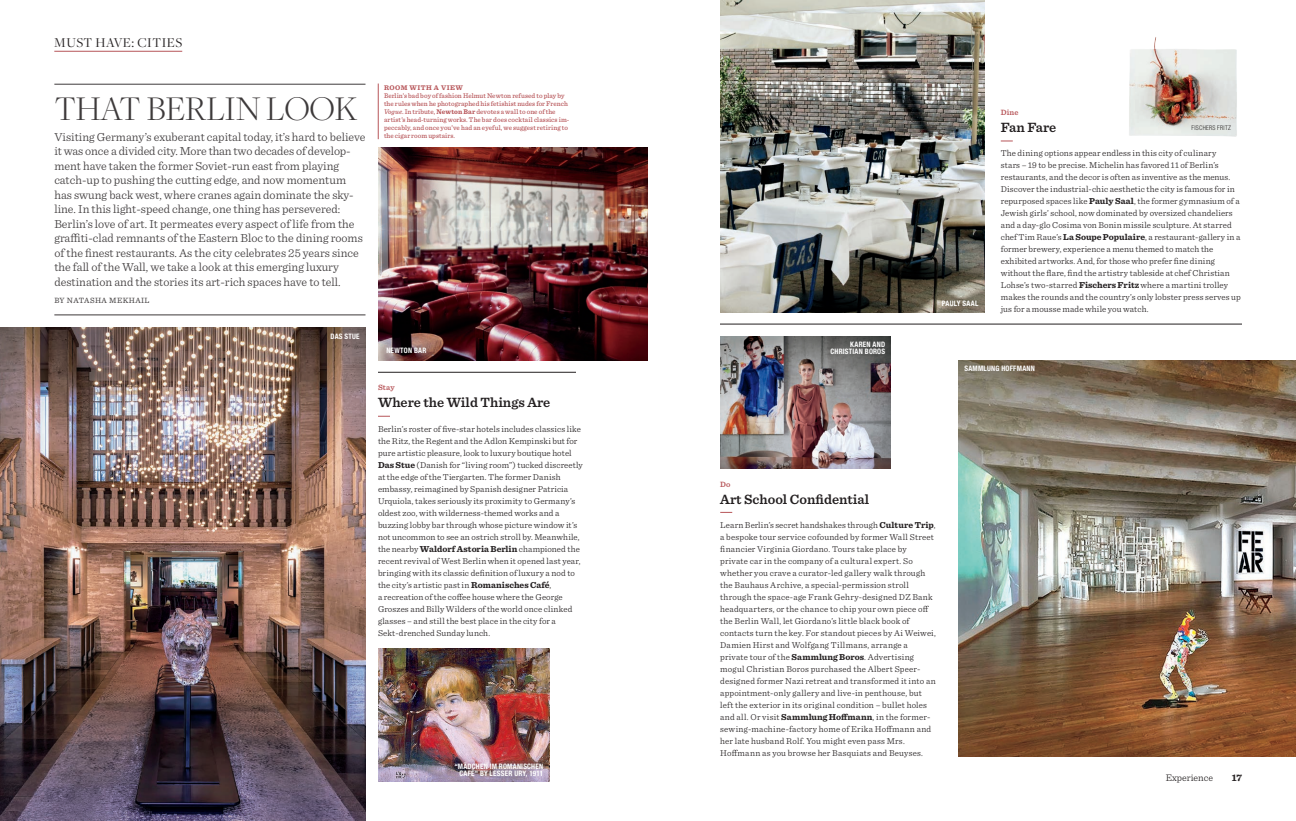
<style>
.page{position:relative;width:1296px;height:821px;background:#fff}
.page>*{position:absolute;margin:0;border:0;box-sizing:border-box;transform-origin:0 0}
.t1{font:300 36px "Freight Display";letter-spacing:-.015em;color:#231f20}
.t2{font:600 14px "Sentinel";color:#231f20}
.t3{font:14px "Freight Display";letter-spacing:.04em;color:#231f20}
.t4{font:300 12.2px/14.5px "Sentinel";color:#231f20}
.t5{font:300 10px "Sentinel";color:#231f20}
.t6{font:700 10px "Sentinel";color:#231f20}
.t7{font:300 9px/12px "Sentinel";letter-spacing:.015em;color:#231f20}
.t8{font:8px "Sentinel";letter-spacing:.05em;color:#231f20}
.t9{font:600 8px "Sentinel";letter-spacing:.015em;color:#b75559}
.t10{font:700 condensed 7.5px/7px "Helvetica Neue LT Std";letter-spacing:.03em;color:#fff;scale:.95 1}
.t11{font:500 7px/8px "Sentinel";letter-spacing:.01em;color:#b75559}
.t12{font:700 7px "Sentinel";letter-spacing:.06em;color:#b75559}
.t13{font:300 condensed 6.5px "Helvetica Neue LT Std";letter-spacing:.05em;color:#231f20;scale:.95 1}
.s1{font-style:italic}
.s2{font-weight:700}
</style>
<div class="page">
<hr style="left:54px;top:51px;width:128px;height:1px;background:#b75559">
<img style="left:1129px;top:37px;width:108px;height:100px">
<hr style="left:720px;top:324px;width:522px;height:1px;background:#231f20">
<hr style="left:378px;top:372px;width:198px;height:1px;background:#231f20">
<svg style="left:378px;top:416px;width:12px;height:1px"></svg>
<hr style="left:54px;top:84px;width:311px;height:1px;background:#231f20">
<hr style="left:54px;top:315px;width:311px;height:1px;background:#231f20">
<svg style="left:720px;top:512px;width:12px;height:1px"></svg>
<svg style="left:1001px;top:141px;width:12px;height:1px"></svg>
<hr style="left:378px;top:84px;width:1px;height:55px;background:#b75559">
<img style="left:0;top:328px;width:366px;height:493px">
<img style="left:378px;top:148px;width:270px;height:212px">
<img style="left:958px;top:360px;width:338px;height:396px">
<img style="left:720px;top:336px;width:171px;height:132px">
<img style="left:720px;top:0;width:264px;height:312px">
<img style="left:378px;top:648px;width:172px;height:134px">
<h2 class="t3" style="left:54px;top:35px;width:130px">MUST HAVE: CITIES</h2>
<h1 class="t1" style="left:54px;top:89px;width:304px">THAT BERLIN LOOK</h1>
<p class="t4" style="left:54px;top:128px;width:313px">Visiting Germany’s exuberant capital today, it’s hard to believe it was once a divided city. More than two decades of develop&shy;ment have taken the former Soviet-run east from playing catch-up to pushing the cutting edge, and now momentum has swung back west, where cranes again dominate the sky&shy;line. In this light-speed change, one thing has persevered:<br>Berlin’s love of art. It permeates every aspect of life from the graffiti-clad remnants of the Eastern Bloc to the dining rooms of the finest restaurants. As the city celebrates 25 years since the fall of the Wall, we take a look at this emerging luxury destination and the stories its art-rich spaces have to tell.</p>
<p class="t8" style="left:54px;top:294px;width:97px">BY NATASHA MEKHAIL</p>
<p class="t10" style="left:331px;top:332px;width:32px">DAS STUE</p>
<p class="t12" style="left:384px;top:82px;width:79px">Room With a View</p>
<p class="t11" style="left:384px;top:91px;width:187px">Berlin’s bad boy of fashion Helmut Newton refused to play by the rules when he photographed his fetishist nudes for French <span class="s1">Vogue</span>. In tribute, <span class="s2">Newton Bar</span> devotes a wall to one of the artist’s head-turning works. The bar does cocktail classics im&shy;peccably, and once you’ve had an eyeful, we suggest retiring to the cigar room upstairs.</p>
<p class="t10" style="left:386px;top:347px;width:44px">NEWTON BAR</p>
<p class="t9" style="left:378px;top:382px;width:18px">Stay</p>
<h2 class="t2" style="left:378px;top:392px;width:174px">Where the Wild Things Are</h2>
<p class="t7" style="left:378px;top:422px;width:206px">Berlin’s roster of five-star hotels includes classics like the Ritz, the Regent and the Adlon Kempinski but for pure artistic pleasure, look to luxury boutique hotel <span class="s2">Das Stue</span> (Danish for “living room”) tucked discreetly at the edge of the Tiergarten. The former Danish embassy, reimagined by Spanish designer Patricia Urquiola, takes seriously its proximity to Germany’s oldest zoo, with wilderness-themed works and a buzzing lobby bar through whose picture window it’s not uncommon to see an ostrich stroll by. Meanwhile, the nearby <span class="s2">Waldorf Astoria Berlin</span> championed the recent revival of West Berlin when it opened last year, bringing with its classic definition of luxury a nod to the city’s artistic past in <span class="s2">Romanisches Café</span>,<br>a recreation of the coffee house where the George Groszes and Billy Wilders of the world once clinked glasses – and still the best place in the city for a Sekt-drenched Sunday lunch.</p>
<p class="t10" style="left:454px;top:763px;width:25px"><span class="s1">“</span>MÄDCHEN</p>
<p class="t10" style="left:459px;top:763px;width:73px;text-indent:30px">IM ROMANISCHEN<br>CAFÉ” BY LESSER</p>
<p class="t10" style="left:514px;top:770px;width:32px">URY, 1911</p>
<p class="t10" style="left:831px;top:341px;width:59px;text-indent:42px">AN D<br>CHRISTIAN BOROS</p>
<p class="t10" style="left:850px;top:341px;width:10px">KAREN</p>
<p class="t10" style="left:942px;top:300px;width:40px">PAULY SAAL</p>
<p class="t9" style="left:1001px;top:106px;width:19px">Dine</p>
<h2 class="t2" style="left:1001px;top:117px;width:57px">Fan Fare</h2>
<p class="t7" style="left:1001px;top:147px;width:241px">The dining options appear endless in this city of culinary<br>stars – 19 to be precise. Michelin has favored 11 of Berlin’s restaurants, and the decor is often as inventive as the menus.<br>Discover the industrial-chic aesthetic the city is famous for in repurposed spaces like <span class="s2">Pauly Saal</span>, the former gymnasium of a Jewish girls’ school, now dominated by oversized chandeliers and a day-glo Cosima von Bonin missile sculpture. At starred chef Tim Raue’s <span class="s2">La Soupe Populaire</span>, a restaurant-gallery in a former brewery, experience a menu themed to match the exhibited artworks. And, for those who prefer fine dining without the flare, find the artistry tableside at chef Christian Lohse’s two-starred <span class="s2">Fischers Fritz</span> where a martini trolley makes the rounds and the country’s only lobster press serves up jus for a mousse made while you watch.</p>
<p class="t13" style="left:1192px;top:124px;width:43px">FISCHERS FRITZ</p>
<p class="t10" style="left:964px;top:365px;width:67px">SAMMLUNG HOFFMANN</p>
<p class="t9" style="left:720px;top:478px;width:12px">Do</p>
<h2 class="t2" style="left:720px;top:488px;width:150px">Art School Confidential</h2>
<p class="t7" style="left:720px;top:518px;width:217px">Learn Berlin’s secret handshakes through <span class="s2">Culture Trip</span>, a bespoke tour service cofounded by former Wall Street financier Virginia Giordano. Tours take place by private car in the company of a cultural expert. So whether you crave a curator-led gallery walk through the Bauhaus Archive, a special-permission stroll through the space-age Frank Gehry-designed DZ Bank headquarters, or the chance to chip your own piece off the Berlin Wall, let Giordano’s little black book of contacts turn the key. For standout pieces by Ai Weiwei, Damien Hirst and Wolfgang Tillmans, arrange a private tour of the <span class="s2">Sammlung Boros</span>. Advertising mogul Christian Boros purchased the Albert Speer&shy;designed former Nazi retreat and transformed it into an appointment-only gallery and live-in penthouse, but left the exterior in its original condition – bullet holes and all. Or visit <span class="s2">Sammlung Hoffmann</span>, in the former&shy;sewing-machine-factory home of Erika Hoffmann and her late husband Rolf. You might even pass Mrs.<br>Hoffmann as you browse her Basquiats and Beuyses.</p>
<p class="t5" style="left:1166px;top:770px;width:49px">Experience</p>
<p class="t6" style="left:1232px;top:770px;width:12px">17</p>
</div>
